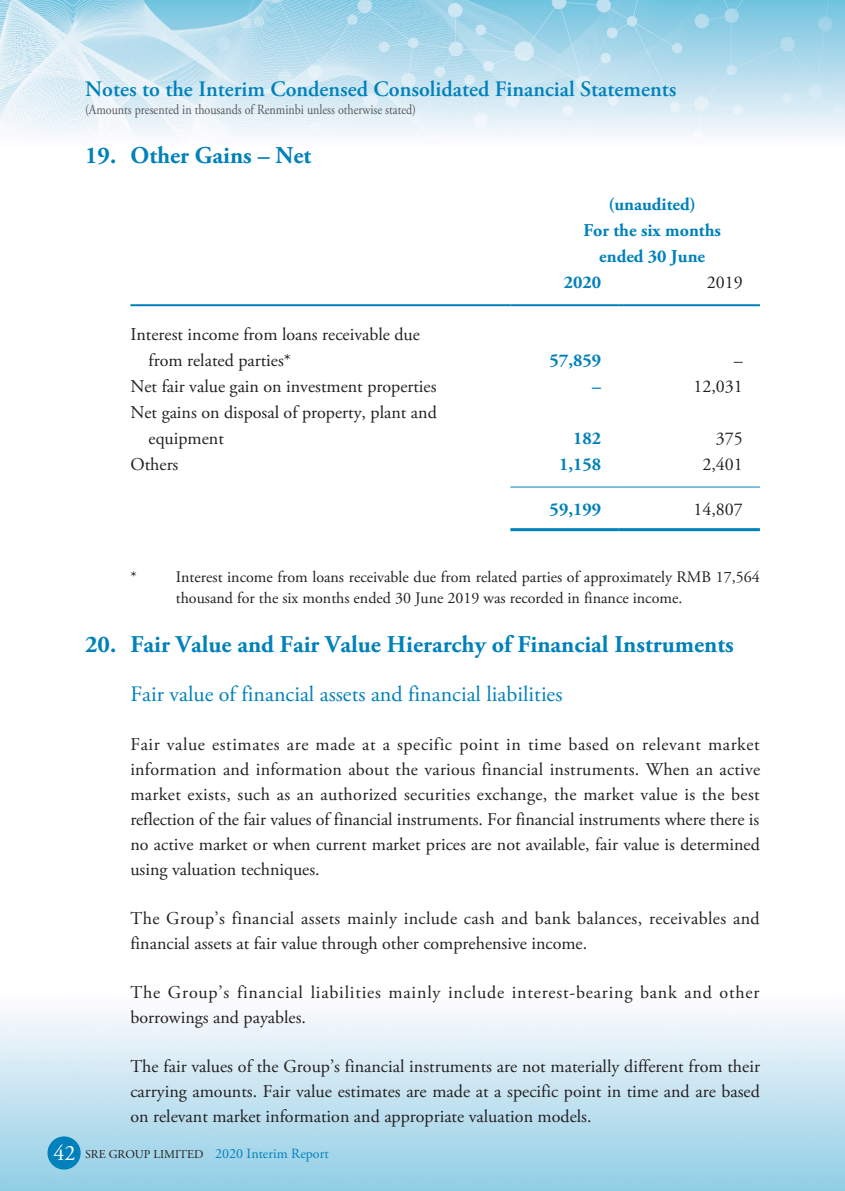
<style>
.page{position:relative;width:845px;height:1191px;background:#fff}
.page>*{position:absolute;margin:0;border:0;box-sizing:border-box;transform-origin:0 0}
.t1{font:700 24px "Adobe Garamond Pro";color:#0081bb}
.t2{font:600 22px "Adobe Garamond Pro";color:#0081bb}
.t3{font:22px "Adobe Garamond Pro";color:#0081bb}
.t4{font:18px/25px "Adobe Garamond Pro";color:#231f20}
.t5{font:18px/25px "Adobe Garamond Pro";letter-spacing:.02em;color:#231f20}
.t6{font:18px/25px "Adobe Garamond Pro";letter-spacing:.045em;color:#231f20}
.t7{font:700 18px "Adobe Garamond Pro";color:#0081bb}
.t8{font:16px/21px "Adobe Garamond Pro";color:#231f20}
.t9{font:14px "Adobe Garamond Pro";color:#57585a;scale:.86 1}
.t10{font:14px "Adobe Garamond Pro";color:#0081bb}
.s1{font-size:22px;color:#fff}
.s2{font-size:12px;color:#231f20}
</style>
<div class="page">
<img style="left:0;top:0;width:845px;height:1191px">
<div style="left:47px;top:1136px;width:34px;height:33px;background:#0081bb;border-radius:50%"></div>
<hr style="left:130px;top:304px;width:380px;height:2px;background:#0081bb">
<hr style="left:510px;top:304px;width:108px;height:2px;background:#0081bb">
<hr style="left:618px;top:304px;width:142px;height:2px;background:#0081bb">
<hr style="left:510px;top:486px;width:108px;height:1px;background:#0081bb">
<hr style="left:618px;top:486px;width:142px;height:1px;background:#0081bb">
<hr style="left:510px;top:528px;width:108px;height:3px;background:#0081bb">
<hr style="left:618px;top:528px;width:142px;height:3px;background:#0081bb">
<p class="t2" style="left:85px;top:77px;width:593px">Notes to the Interim Condensed Consolidated Financial Statements</p>
<p class="t9" style="left:85px;top:101px;width:386px">(Amounts presented in thousands of Renminbi unless otherwise stated)</p>
<h1 class="t1" style="left:85px;top:142px;width:228px">19. Other Gains – Net</h1>
<p class="t4" style="left:149px;top:322px;width:273px;line-height:26px;text-indent:-18px">Interest income from loans receivable due from related parties*</p>
<p class="t7" style="left:608px;top:194px;width:89px">(unaudited)</p>
<p class="t7" style="left:583px;top:220px;width:139px">For the six months</p>
<p class="t7" style="left:599px;top:246px;width:107px">ended 30 June</p>
<p class="t7" style="left:564px;top:272px;width:39px">2020</p>
<p class="t4" style="left:707px;top:270px;width:37px">2019</p>
<p class="t7" style="left:549px;top:350px;width:53px">57,859</p>
<p class="t4" style="left:734px;top:349px;width:10px">–</p>
<p class="t4" style="left:130px;top:375px;width:308px">Net fair value gain on investment properties</p>
<p class="t7" style="left:592px;top:376px;width:10px">–</p>
<p class="t4" style="left:693px;top:375px;width:51px">12,031</p>
<p class="t4" style="left:149px;top:400px;width:290px;line-height:26px;text-indent:-18px">Net gains on disposal of property, plant and equipment</p>
<p class="t7" style="left:573px;top:428px;width:30px">182</p>
<p class="t4" style="left:716px;top:427px;width:28px">375</p>
<p class="t4" style="left:130px;top:453px;width:50px">Others</p>
<p class="t7" style="left:559px;top:454px;width:44px">1,158</p>
<p class="t4" style="left:702px;top:453px;width:42px">2,401</p>
<p class="t7" style="left:549px;top:498px;width:53px">59,199</p>
<p class="t4" style="left:693px;top:497px;width:51px">14,807</p>
<p class="t8" style="left:130px;top:567px;width:8px">*</p>
<p class="t8" style="left:176px;top:567px;width:585px">Interest income from loans receivable due from related parties of approximately RMB 17,564 thousand for the six months ended 30 June 2019 was recorded in finance income.</p>
<h1 class="t1" style="left:85px;top:630px;width:650px">20. Fair Value and Fair Value Hierarchy of Financial Instruments</h1>
<p class="t3" style="left:130px;top:680px;width:433px">Fair value of financial assets and financial liabilities</p>
<p class="t4" style="left:130px;top:732px;width:631px;text-align:justify">Fair value estimates are made at a specific point in time based on relevant market information and information about the various financial instruments. When an active market exists, such as an authorized securities exchange, the market value is the best reflection of the fair values of financial instruments. For financial instruments where there is no active market or when current market prices are not available, fair value is determined using valuation techniques.</p>
<p class="t5" style="left:130px;top:906px;width:631px">The Group’s financial assets mainly include cash and bank balances, receivables and financial assets at fair value through other comprehensive income.</p>
<p class="t6" style="left:130px;top:980px;width:630px">The Group’s financial liabilities mainly include interest-bearing bank and other borrowings and payables.</p>
<p class="t4" style="left:130px;top:1054px;width:631px;text-align:justify">The fair values of the Group’s financial instruments are not materially different from their carrying amounts. Fair value estimates are made at a specific point in time and are based on relevant market information and appropriate valuation models.</p>
<p class="t10" style="left:54px;top:1144px;width:276px"><span class="s1">42</span> <span class="s2">SRE GROUP LIMITED</span> 2020 Interim Report</p>
</div>
